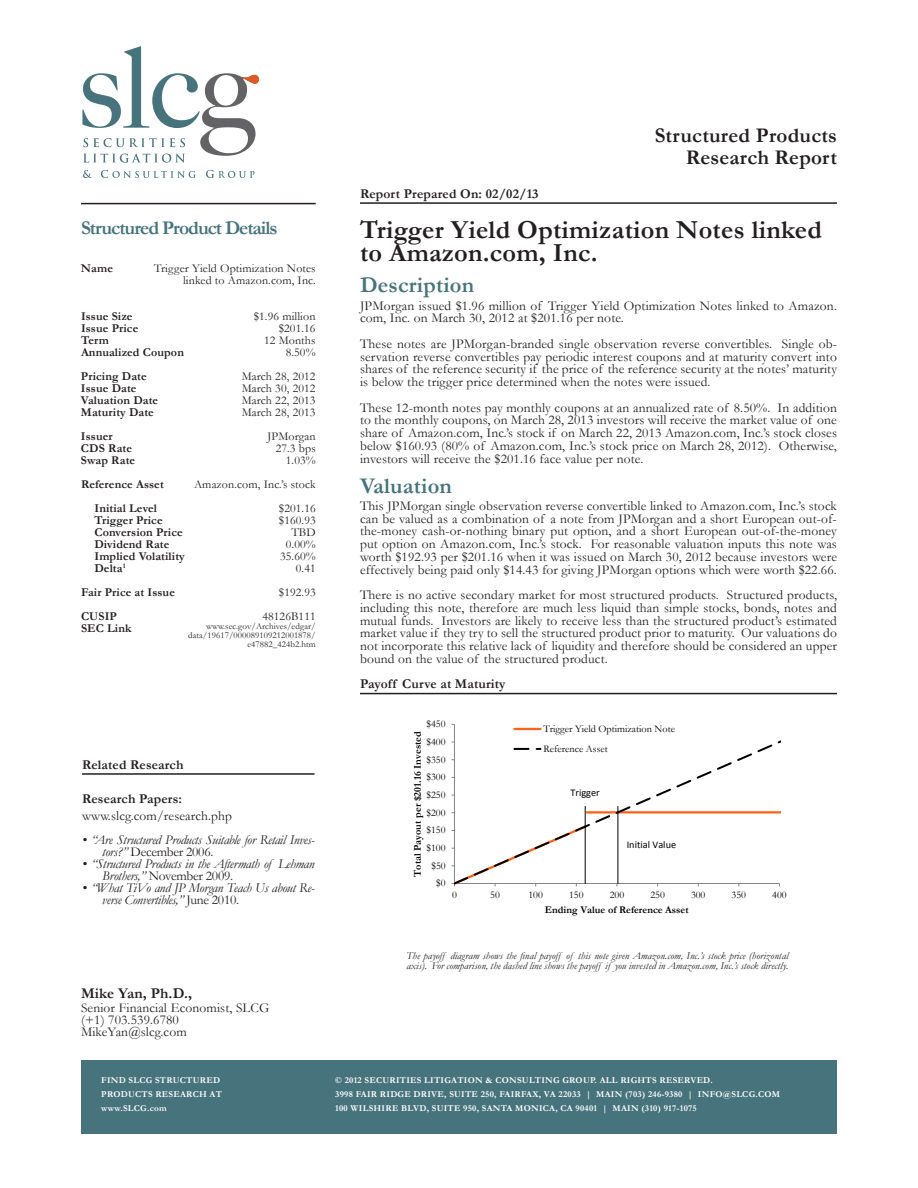
<style>
.page{position:relative;width:918px;height:1188px;background:#fff}
.page>*{position:absolute;margin:0;border:0;box-sizing:border-box;transform-origin:0 0}
.t1{font:700 26.25px/22.5px "Garamond";letter-spacing:.01em;color:#231f20}
.t2{font:700 22.5px "Garamond";letter-spacing:.01em;color:#46737c}
.t3{font:700 21px/22.5px "Garamond";letter-spacing:.01em;color:#231f20;text-align:right}
.t4{font:700 19.5px "Garamond";letter-spacing:-.05em;color:#46737c}
.t5{font:700 15px "Garamond";letter-spacing:.01em;color:#231f20}
.t6{font:13.5px/12.8px "Garamond";letter-spacing:.01em;color:#231f20;text-align:justify}
.t7{font:italic 13.5px/12px "Garamond";letter-spacing:-.02em;color:#231f20}
.t8{font:700 13.5px "Garamond";letter-spacing:.01em;color:#231f20}
.t9{font:700 12px/12px "Garamond";letter-spacing:.01em;color:#231f20}
.t10{font:12px/12px "Garamond";letter-spacing:.01em;color:#231f20;text-align:right}
.t11{font:italic 10.5px/9.8px "Garamond";letter-spacing:.01em;color:#231f20}
.t12{font:10.35px "Garamond";color:#000}
.t13{font:700 10.35px "Garamond";color:#000}
.t14{font:10.35px "Calibri";color:#000}
.t15{font:10.2px "Garamond";color:#000}
.t16{font:700 10.2px "Garamond";color:#000}
.t17{font:10.2px "Calibri";color:#000}
.t18{font:700 9px/14.2px "Garamond";letter-spacing:.03em;color:#fff}
.t19{font:9px/9px "Garamond";letter-spacing:.01em;color:#231f20;text-align:right}
.s1{font-style:normal}
</style>
<div class="page">
<hr style="left:360px;top:202px;width:477px;height:2px;background:#231f20">
<hr style="left:360px;top:693px;width:477px;height:1px;background:#231f20">
<hr style="left:454px;top:724px;width:1px;height:159px;background:#868686">
<svg style="left:454px;top:740px;width:326px;height:144px"></svg>
<hr style="left:617px;top:806px;width:1px;height:78px;background:#000">
<hr style="left:585px;top:806px;width:1px;height:78px;background:#000">
<hr style="left:514px;top:728px;width:26px;height:2px;background:#ff6319">
<svg style="left:514px;top:748px;width:26px;height:2px"></svg>
<hr style="left:81px;top:203px;width:235px;height:1px;background:#231f20">
<div style="left:81px;top:1061px;width:234px;height:73px;background:#46737c"></div>
<div style="left:315px;top:1061px;width:522px;height:73px;background:#46737c"></div>
<hr style="left:82px;top:773px;width:233px;height:2px;background:#231f20">
<svg style="left:83px;top:170px;width:9px;height:8px"></svg>
<svg style="left:101px;top:170px;width:95px;height:8px"></svg>
<svg style="left:206px;top:170px;width:49px;height:8px"></svg>
<svg style="left:82px;top:46px;width:177px;height:117px"></svg>
<h3 class="t4" style="left:81px;top:215px;width:198px">Structured Product Details</h3>
<p class="t9" style="left:81px;top:263px;width:33px">Name</p>
<p class="t10" style="left:154px;top:262px;width:163px">Trigger Yield Optimization Notes linked to Amazon.com, Inc.</p>
<p class="t10" style="left:254px;top:310px;width:63px">$1.96 million $201.16<br>12 Months<br>8.50%</p>
<p class="t10" style="left:242px;top:370px;width:75px;text-align:justify">March 28, 2012<br>March 30, 2012<br>March 22, 2013<br>March 28, 2013</p>
<p class="t9" style="left:81px;top:310px;width:104px">Issue Size<br>Issue Price<br>Term<br>Annualized Coupon</p>
<p class="t9" style="left:81px;top:370px;width:79px">Pricing Date<br>Issue Date<br>Valuation Date<br>Maturity Date</p>
<p class="t9" style="left:81px;top:430px;width:56px">Issuer<br>CDS Rate<br>Swap Rate</p>
<p class="t10" style="left:267px;top:430px;width:50px">JPMorgan<br>27.3 bps<br>1.03%</p>
<p class="t9" style="left:94px;top:502px;width:92px">Initial Level<br>Trigger Price<br>Conversion Price<br>Dividend Rate<br>Implied Volatility<br>Delta<sup>1</sup></p>
<p class="t10" style="left:279px;top:502px;width:38px">$201.16 $160.93<br>TBD<br>0.00%<br>35.60%<br>0.41</p>
<p class="t9" style="left:81px;top:580px;width:95px;line-height:24px">Fair Price at Issue<br>CUSIP</p>
<p class="t9" style="left:81px;top:622px;width:52px">SEC Link</p>
<p class="t9" style="left:81px;top:479px;width:84px">Reference Asset</p>
<p class="t10" style="left:194px;top:478px;width:123px">Amazon.com, Inc.’s stock</p>
<p class="t10" style="left:262px;top:580px;width:55px;line-height:24px">$192.93<br>48126B111</p>
<p class="t19" style="left:188px;top:621px;width:129px">www.sec.gov/Archives/edgar/ data/19617/000089109212001878/ e47882_424b2.htm</p>
<p class="t8" style="left:82px;top:755px;width:103px">Related Research</p>
<p class="t8" style="left:82px;top:790px;width:102px">Research Papers:</p>
<p class="t6" style="left:82px;top:809px;width:151px">www.slcg.com/research.php</p>
<p class="t7" style="left:102px;top:833px;width:214px;text-indent:-20px">• “Are Structured Products Suitable for Retail Inves&shy;tors?” <span class="s1">December 2006.</span></p>
<p class="t7" style="left:102px;top:857px;width:214px;text-indent:-20px">• “Structured Products in the Aftermath of Lehman<br>Brothers,” <span class="s1">November 2009.</span></p>
<p class="t7" style="left:102px;top:881px;width:214px;text-indent:-20px">• “What TiVo and JP Morgan Teach Us about Re&shy;verse Convertibles,” <span class="s1">June 2010.</span></p>
<h3 class="t3" style="left:655px;top:124px;width:184px">Structured Products<br>Research Report</h3>
<p class="t8" style="left:360px;top:184px;width:180px">Report Prepared On: 02/02/13</p>
<h1 class="t1" style="left:360px;top:219px;width:464px">Trigger Yield Optimization Notes linked to Amazon.com, Inc.</h1>
<h2 class="t2" style="left:360px;top:270px;width:116px">Description</h2>
<p class="t6" style="left:360px;top:299px;width:478px">JPMorgan issued $1.96 million of Trigger Yield Optimization Notes linked to Amazon. com, Inc. on March 30, 2012 at $201.16 per note.</p>
<p class="t6" style="left:360px;top:337px;width:478px">These notes are JPMorgan-branded single observation reverse convertibles. Single ob&shy;servation reverse convertibles pay periodic interest coupons and at maturity convert into shares of the reference security if the price of the reference security at the notes’ maturity is below the trigger price determined when the notes were issued.</p>
<p class="t6" style="left:360px;top:401px;width:478px">These 12-month notes pay monthly coupons at an annualized rate of 8.50%. In addition to the monthly coupons, on March 28, 2013 investors will receive the market value of one share of Amazon.com, Inc.’s stock if on March 22, 2013 Amazon.com, Inc.’s stock closes below $160.93 (80% of Amazon.com, Inc.’s stock price on March 28, 2012). Otherwise, investors will receive the $201.16 face value per note.</p>
<h2 class="t2" style="left:360px;top:470px;width:94px">Valuation</h2>
<p class="t6" style="left:360px;top:499px;width:479px">This JPMorgan single observation reverse convertible linked to Amazon.com, Inc.’s stock can be valued as a combination of a note from JPMorgan and a short European out-of&shy;the-money cash-or-nothing binary put option, and a short European out-of-the-money put option on Amazon.com, Inc.’s stock. For reasonable valuation inputs this note was worth $192.93 per $201.16 when it was issued on March 30, 2012 because investors were effectively being paid only $14.43 for giving JPMorgan options which were worth $22.66.</p>
<p class="t6" style="left:360px;top:588px;width:479px">There is no active secondary market for most structured products. Structured products, including this note, therefore are much less liquid than simple stocks, bonds, notes and mutual funds. Investors are likely to receive less than the structured product’s estimated market value if they try to sell the structured product prior to maturity. Our valuations do not incorporate this relative lack of liquidity and therefore should be considered an upper bound on the value of the structured product.</p>
<p class="t8" style="left:360px;top:675px;width:147px">Payoff Curve at Maturity</p>
<p class="t12" style="left:427px;top:717px;width:21px">$450</p>
<p class="t13" style="left:410px;top:877px;width:147px;rotate:-90deg">Total Payout per $201.16 Invested</p>
<p class="t12" style="left:427px;top:735px;width:21px">$400</p>
<p class="t15" style="left:427px;top:752px;width:21px">$350</p>
<p class="t12" style="left:427px;top:770px;width:21px">$300</p>
<p class="t15" style="left:427px;top:788px;width:21px">$250</p>
<p class="t12" style="left:427px;top:805px;width:21px">$200</p>
<p class="t15" style="left:427px;top:823px;width:21px">$150</p>
<p class="t12" style="left:427px;top:841px;width:21px">$100</p>
<p class="t15" style="left:431px;top:859px;width:16px">$50</p>
<p class="t12" style="left:436px;top:876px;width:11px">$0</p>
<p class="t15" style="left:543px;top:722px;width:133px">Trigger Yield Optimization Note</p>
<p class="t12" style="left:543px;top:742px;width:66px">Reference Asset</p>
<p class="t14" style="left:571px;top:786px;width:31px">Trigger</p>
<p class="t17" style="left:627px;top:839px;width:51px">Initial Value</p>
<p class="t15" style="left:452px;top:888px;width:6px">0</p>
<p class="t15" style="left:490px;top:888px;width:11px">50</p>
<p class="t15" style="left:528px;top:888px;width:16px">100</p>
<p class="t15" style="left:569px;top:888px;width:16px">150</p>
<p class="t15" style="left:610px;top:888px;width:16px">200</p>
<p class="t15" style="left:650px;top:888px;width:16px">250</p>
<p class="t15" style="left:691px;top:888px;width:16px">300</p>
<p class="t15" style="left:732px;top:888px;width:16px">350</p>
<p class="t15" style="left:772px;top:888px;width:16px">400</p>
<p class="t16" style="left:545px;top:903px;width:145px">Ending Value of Reference Asset</p>
<p class="t11" style="left:406px;top:951px;width:383px">The payoff diagram shows the final payoff of this note given Amazon.com, Inc.’s stock price (horizontal axis). For comparison, the dashed line shows the payoff if you invested in Amazon.com, Inc.’s stock directly.</p>
<p class="t5" style="left:81px;top:983px;width:113px">Mike Yan, Ph.D.,</p>
<p class="t6" style="left:81px;top:1001px;width:190px;line-height:12px;text-align:left">Senior Financial Economist, SLCG (+1) 703.539.6780<br>MikeYan@slcg.com</p>
<p class="t18" style="left:101px;top:1073px;width:122px">FIND SLCG STRUCTURED<br>PRODUCTS RESEARCH AT www.SLCG.com</p>
<p class="t18" style="left:335px;top:1073px;width:446px">© 2012 SECURITIES LITIGATION &amp; CONSULTING GROUP. ALL RIGHTS RESERVED.<br>3998 FAIR RIDGE DRIVE, SUITE 250, FAIRFAX, VA 22033 | MAIN (703) 246-9380 | INFO@SLCG.COM<br>100 WILSHIRE BLVD, SUITE 950, SANTA MONICA, CA 90401 | MAIN (310) 917-1075</p>
</div>
